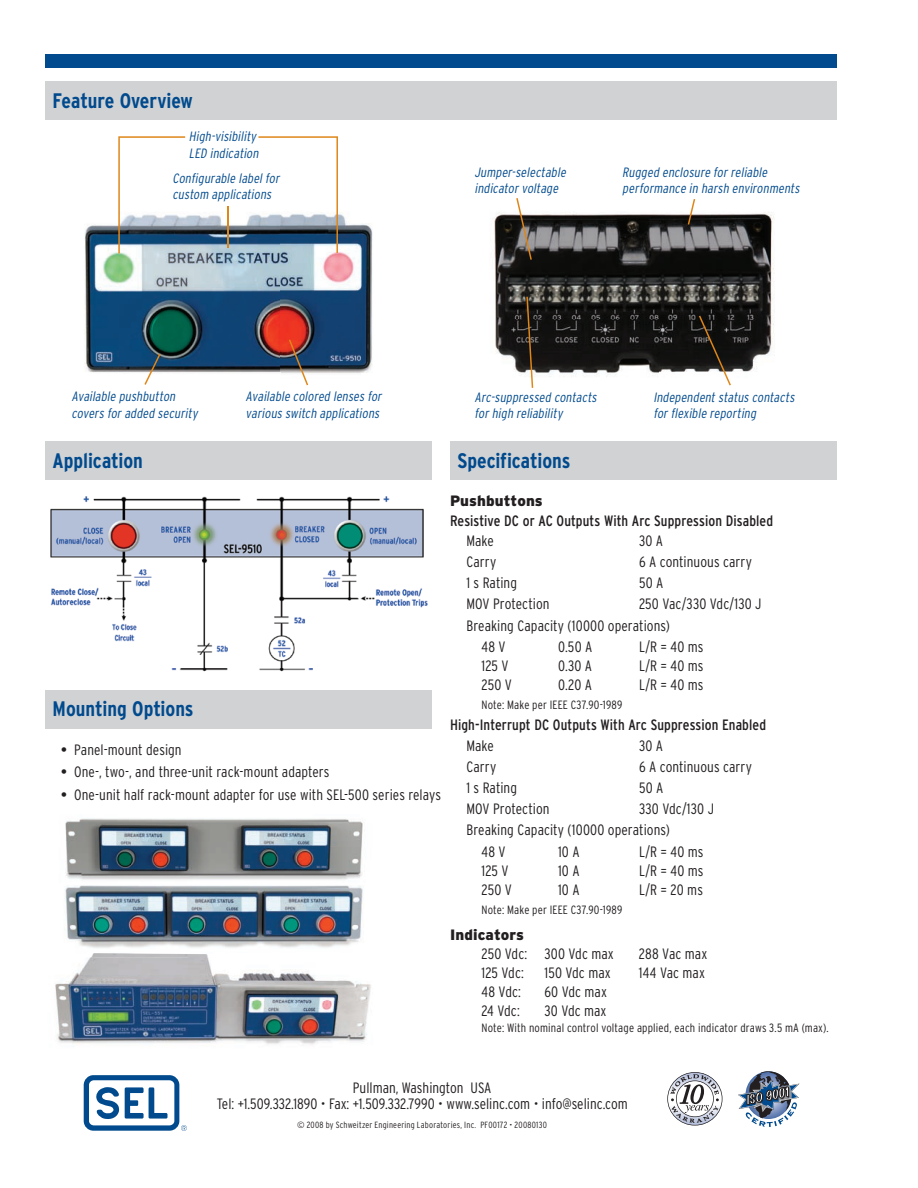
<style>
.page{position:relative;width:918px;height:1188px;background:#fff}
.page>*{position:absolute;margin:0;border:0;box-sizing:border-box;transform-origin:0 0}
.t1{font:700 condensed 21px "Interstate";letter-spacing:-.005em;color:#004a8d}
.t2{font:300 condensed 15px/16.5px "Interstate";letter-spacing:.005em;color:#231f20;text-align:center}
.t3{font:condensed 15px "Interstate";letter-spacing:.005em;color:#231f20}
.t4{font:900 15px "Interstate";letter-spacing:.005em;color:#231f20}
.t5{font:italic 300 condensed 13.5px/16.5px "Interstate";color:#004a8d}
.t6{font:300 condensed 12px "Interstate";letter-spacing:.015em;color:#231f20}
.t7{font:300 condensed 9px "Interstate";letter-spacing:.025em;color:#231f20}
.s1{font-weight:400;font-stretch:normal}
.s2{font-stretch:normal}
</style>
<div class="page">
<img style="left:65px;top:818px;width:298px;height:62px">
<img style="left:64px;top:885px;width:299px;height:72px">
<img style="left:55px;top:953px;width:133px;height:91px">
<img style="left:188px;top:957px;width:150px;height:88px">
<img style="left:338px;top:953px;width:33px;height:89px">
<div style="left:45px;top:54px;width:792px;height:14px;background:#004a8d"></div>
<div style="left:45px;top:441px;width:387px;height:39px;background:#d1d2d4"></div>
<div style="left:45px;top:690px;width:387px;height:39px;background:#d1d2d4"></div>
<div style="left:450px;top:441px;width:387px;height:39px;background:#d1d2d4"></div>
<div style="left:45px;top:81px;width:792px;height:39px;background:#d1d2d4"></div>
<svg style="left:84px;top:1075px;width:103px;height:56px"></svg>
<svg style="left:667px;top:1072px;width:55px;height:54px"></svg>
<svg style="left:738px;top:1071px;width:62px;height:56px"></svg>
<img style="left:84px;top:206px;width:289px;height:180px">
<img style="left:494px;top:199px;width:281px;height:189px">
<hr style="left:228px;top:206px;width:1px;height:41px;background:#df8619">
<svg style="left:144px;top:354px;width:17px;height:31px"></svg>
<svg style="left:289px;top:339px;width:19px;height:46px"></svg>
<svg style="left:516px;top:198px;width:16px;height:62px"></svg>
<svg style="left:688px;top:199px;width:7px;height:26px"></svg>
<svg style="left:526px;top:297px;width:7px;height:91px"></svg>
<svg style="left:699px;top:316px;width:32px;height:69px"></svg>
<img style="left:50px;top:496px;width:378px;height:176px">
<svg style="left:118px;top:136px;width:67px;height:118px"></svg>
<svg style="left:258px;top:136px;width:80px;height:117px"></svg>
<h1 class="t1" style="left:53px;top:89px;width:142px">Feature Overview</h1>
<p class="t5" style="left:189px;top:128px;width:74px">High-visibility<br>LED indication</p>
<p class="t5" style="left:172px;top:170px;width:111px">Configurable labelfor custom applications</p>
<p class="t5" style="left:474px;top:164px;width:96px">Jumper-selectable indicatorvoltage</p>
<p class="t5" style="left:622px;top:164px;width:181px">Rugged enclosure forreliable performance in harsh environments</p>
<p class="t5" style="left:72px;top:388px;width:130px">Available pushbutton covers foradded security</p>
<p class="t5" style="left:246px;top:388px;width:140px">Available colored lenses for various switch applications</p>
<h1 class="t1" style="left:53px;top:449px;width:92px">Application</h1>
<p class="t5" style="left:474px;top:389px;width:126px">Arc-suppressed contacts forhigh reliability</p>
<h1 class="t1" style="left:458px;top:449px;width:114px">Specifications</h1>
<p class="t5" style="left:653px;top:389px;width:145px">Independentstatus contacts forflexible reporting</p>
<h1 class="t1" style="left:53px;top:697px;width:142px">Mounting Options</h1>
<p class="t2" style="left:61px;top:741px;width:122px"><span class="s1">•</span> Panel-mount design</p>
<p class="t2" style="left:61px;top:764px;width:270px"><span class="s1">•</span> One-, two-, and three-unit rack-mount adapters</p>
<p class="t2" style="left:61px;top:786px;width:382px"><span class="s1">•</span> One-unit half rack-mount adapter for use with SEL-500 series relays</p>
<p class="t4" style="left:450px;top:492px;width:94px">Pushbuttons</p>
<p class="t3" style="left:450px;top:512px;width:325px">Resistive DC or AC Outputs With Arc Suppression Disabled</p>
<p class="t2" style="left:466px;top:532px;width:29px">Make</p>
<p class="t2" style="left:639px;top:532px;width:26px">30 A</p>
<p class="t2" style="left:466px;top:553px;width:31px">Carry</p>
<p class="t2" style="left:639px;top:553px;width:115px">6 A continuous carry</p>
<p class="t2" style="left:466px;top:574px;width:52px">1 s Rating</p>
<p class="t2" style="left:639px;top:574px;width:26px">50 A</p>
<p class="t2" style="left:466px;top:596px;width:85px">MOV Protection</p>
<p class="t2" style="left:639px;top:596px;width:124px">250 Vac/330 Vdc/130 J</p>
<p class="t2" style="left:466px;top:617px;width:205px">Breaking Capacity (10000 operations)</p>
<p class="t2" style="left:482px;top:638px;width:26px">48 V</p>
<p class="t2" style="left:558px;top:638px;width:36px">0.50 A</p>
<p class="t2" style="left:639px;top:638px;width:66px">L/R = 40 ms</p>
<p class="t2" style="left:482px;top:657px;width:29px">125 V</p>
<p class="t2" style="left:558px;top:657px;width:36px">0.30 A</p>
<p class="t2" style="left:639px;top:657px;width:66px">L/R = 40 ms</p>
<p class="t2" style="left:482px;top:676px;width:32px">250 V</p>
<p class="t2" style="left:558px;top:676px;width:36px">0.20 A</p>
<p class="t2" style="left:639px;top:676px;width:66px">L/R = 40 ms</p>
<p class="t6" style="left:482px;top:698px;width:142px">Note: Make per IEEE C37.90-1989</p>
<p class="t3" style="left:450px;top:717px;width:318px">High-Interrupt DC Outputs With Arc Suppression Enabled</p>
<p class="t2" style="left:466px;top:737px;width:29px">Make</p>
<p class="t2" style="left:639px;top:737px;width:26px">30 A</p>
<p class="t2" style="left:466px;top:758px;width:31px">Carry</p>
<p class="t2" style="left:639px;top:758px;width:115px">6 A continuous carry</p>
<p class="t2" style="left:466px;top:779px;width:52px">1 s Rating</p>
<p class="t2" style="left:639px;top:779px;width:26px">50 A</p>
<p class="t2" style="left:466px;top:801px;width:85px">MOV Protection</p>
<p class="t2" style="left:639px;top:801px;width:77px">330 Vdc/130 J</p>
<p class="t2" style="left:466px;top:822px;width:205px">Breaking Capacity (10000 operations)</p>
<p class="t2" style="left:482px;top:843px;width:26px">48 V</p>
<p class="t2" style="left:558px;top:843px;width:23px">10 A</p>
<p class="t2" style="left:639px;top:843px;width:66px">L/R = 40 ms</p>
<p class="t2" style="left:482px;top:862px;width:29px">125 V</p>
<p class="t2" style="left:558px;top:862px;width:23px">10 A</p>
<p class="t2" style="left:639px;top:862px;width:66px">L/R = 40 ms</p>
<p class="t2" style="left:482px;top:881px;width:32px">250 V</p>
<p class="t2" style="left:558px;top:881px;width:23px">10 A</p>
<p class="t2" style="left:639px;top:881px;width:65px">L/R = 20 ms</p>
<p class="t6" style="left:482px;top:903px;width:142px">Note: Make per IEEE C37.90-1989</p>
<p class="t4" style="left:450px;top:926px;width:75px">Indicators</p>
<p class="t2" style="left:482px;top:945px;width:134px">250 Vdc: 300 Vdc max</p>
<p class="t2" style="left:639px;top:945px;width:70px">288 Vac max</p>
<p class="t2" style="left:482px;top:964px;width:44px">125 Vdc:</p>
<p class="t2" style="left:545px;top:964px;width:68px">150 Vdc max</p>
<p class="t2" style="left:639px;top:964px;width:68px">144 Vac max</p>
<p class="t2" style="left:482px;top:984px;width:41px">48 Vdc:</p>
<p class="t2" style="left:545px;top:984px;width:64px">60 Vdc max</p>
<p class="t2" style="left:482px;top:1003px;width:40px">24 Vdc:</p>
<p class="t2" style="left:545px;top:1003px;width:64px">30 Vdc max</p>
<p class="t6" style="left:482px;top:1021px;width:349px">Note: With nominal control voltage applied, each indicator draws 3.5 mA (max).</p>
<p class="t2" style="left:217px;top:1079px;width:413px">Pullman, Washington USA<br>Tel: +1.509.332.1890 • Fax: +1.509.332.7990 • www.selinc.com • info@selinc.com</p>
<p class="t7" style="left:297px;top:1119px;width:251px"><span class="s2">©</span> 2008 by Schweitzer Engineering Laboratories, Inc. PF00172 • 20080130</p>
</div>
